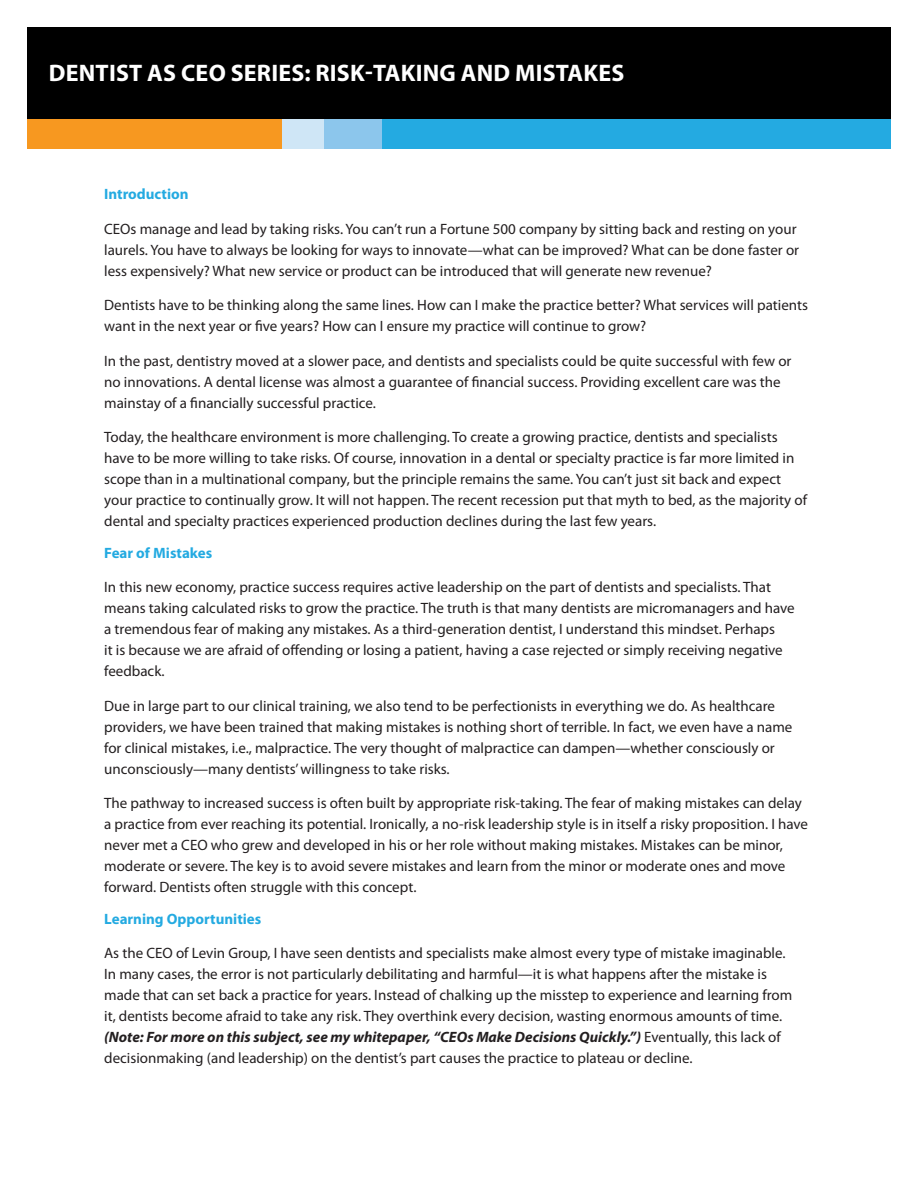
<style>
.page{position:relative;width:918px;height:1188px;background:#fff}
.page>*{position:absolute;margin:0;border:0;box-sizing:border-box;transform-origin:0 0}
.t1{font:700 24px "Myriad Pro";letter-spacing:.01em;color:#fff}
.t2{font:15px/21px "Myriad Pro";color:#231f20}
.t3{font:700 15px "Myriad Pro";color:#24aae1}
.s1{font-weight:700;font-style:italic}
</style>
<div class="page">
<div style="left:380px;top:118px;width:511px;height:30px;background:#24aae1"></div>
<div style="left:323px;top:118px;width:59px;height:30px;background:#8cc6ec"></div>
<div style="left:27px;top:118px;width:258px;height:30px;background:#f79820"></div>
<div style="left:283px;top:118px;width:41px;height:30px;background:#cfe6f6"></div>
<div style="left:27px;top:27px;width:864px;height:91px;background:#000"></div>
<p class="t1" style="left:49px;top:59px;width:577px">DENTIST AS CEO SERIES: RISK-TAKING AND MISTAKES</p>
<p class="t3" style="left:104px;top:186px;width:86px">Introduction</p>
<p class="t2" style="left:104px;top:218px;width:696px">CEOs manage and lead by taking risks. You can’t run a Fortune 500 company by sitting back and resting on your laurels. You have to always be looking for ways to innovate—what can be improved? What can be done faster or less expensively? What new service or product can be introduced that will generate new revenue?</p>
<p class="t2" style="left:104px;top:295px;width:705px">Dentists have to be thinking along the same lines. How can I make the practice better? What services will patients want in the next year or five years? How can I ensure my practice will continue to grow?</p>
<p class="t2" style="left:104px;top:350px;width:689px">In the past, dentistry moved at a slower pace, and dentists and specialists could be quite successful with few or no innovations. A dental license was almost a guarantee of financial success. Providing excellent care was the mainstay of a financially successful practice.</p>
<p class="t2" style="left:104px;top:427px;width:704px">Today, the healthcare environment is more challenging. To create a growing practice, dentists and specialists have to be more willing to take risks. Of course, innovation in a dental or specialty practice is far more limited in scope than in a multinational company, but the principle remains the same. You can’t just sit back and expect your practice to continually grow. It will not happen. The recent recession put that myth to bed, as the majority of dental and specialty practices experienced production declines during the last few years.</p>
<p class="t3" style="left:104px;top:544px;width:110px">Fear of Mistakes</p>
<p class="t2" style="left:104px;top:577px;width:692px">In this new economy, practice success requires active leadership on the part of dentists and specialists. That means taking calculated risks to grow the practice. The truth is that many dentists are micromanagers and have a tremendous fear of making any mistakes. As a third-generation dentist, I understand this mindset. Perhaps<br>it is because we are afraid of offending or losing a patient, having a case rejected or simply receiving negative feedback.</p>
<p class="t2" style="left:104px;top:695px;width:690px">Due in large part to our clinical training, we also tend to be perfectionists in everything we do. As healthcare providers, we have been trained that making mistakes is nothing short of terrible. In fact, we even have a name for clinical mistakes, i.e., malpractice. The very thought of malpractice can dampen—whether consciously or unconsciously—many dentists’ willingness to take risks.</p>
<p class="t2" style="left:104px;top:793px;width:705px">The pathway to increased success is often built by appropriate risk-taking. The fear of making mistakes can delay a practice from ever reaching its potential. Ironically, a no-risk leadership style is in itself a risky proposition. I have never met a CEO who grew and developed in his or her role without making mistakes. Mistakes can be minor, moderate or severe. The key is to avoid severe mistakes and learn from the minor or moderate ones and move forward. Dentists often struggle with this concept.</p>
<p class="t3" style="left:104px;top:910px;width:159px">Learning Opportunities</p>
<p class="t2" style="left:104px;top:943px;width:690px">As the CEO of Levin Group, I have seen dentists and specialists make almost every type of mistake imaginable.<br>In many cases, the error is not particularly debilitating and harmful—it is what happens after the mistake is made that can set back a practice for years. Instead of chalking up the misstep to experience and learning from it, dentists become afraid to take any risk. They overthink every decision, wasting enormous amounts of time. <span class="s1">(Note: For more on this subject, see my whitepaper, “CEOs Make Decisions Quickly.”)</span> Eventually, this lack of decisionmaking (and leadership) on the dentist’s part causes the practice to plateau or decline.</p>
</div>
